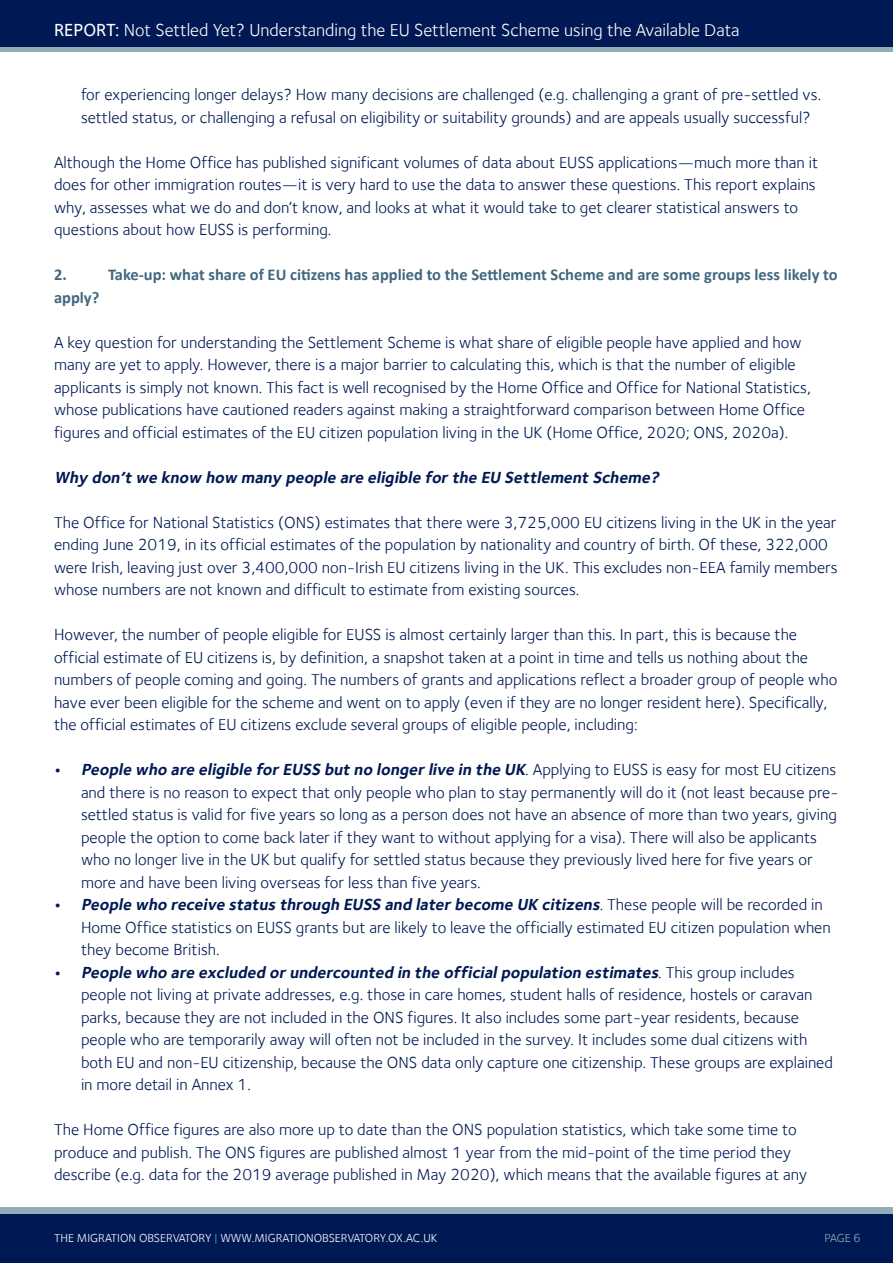
<style>
.page{position:relative;width:893px;height:1263px;background:#fff}
.page>*{position:absolute;margin:0;border:0;box-sizing:border-box;transform-origin:0 0}
.t1{font:18px "Foundry Sterling";color:#fff}
.Body{font:16.5px/22.5px "Foundry Sterling";color:#001954}
.t2{font:700 16.5px "Calibri";color:#40687e}
.Body-2{font:italic 700 16.5px "Foundry Sterling";color:#001954}
.t3{font:12px "Foundry Sterling";color:#fff}
.t4{font:12px "Foundry Sterling";color:#90aeb8}
.s1{font-weight:500}
.s2{font-weight:700}
.s3{font-weight:700;font-style:italic}
.s4{color:#5c9baf}
</style>
<div class="page">
<div style="left:0;top:1213px;width:893px;height:50px;background:#001954"></div>
<div style="left:0;top:1207px;width:893px;height:6px;background:#90aeb8"></div>
<div style="left:0;top:0;width:893px;height:48px;background:#001954"></div>
<hr style="left:0;top:48px;width:893px;height:4px;background:#90aeb8">
<p class="t1" style="left:54px;top:19px;width:687px"><span class="s1">REPORT:</span> Not Settled Yet? Understanding the EU Settlement Scheme using the Available Data</p>
<p class="Body" style="left:81px;top:83px;width:742px">for experiencing longer delays? How many decisions are challenged (e.g. challenging a grant of pre-settled vs. settled status, or challenging a refusal on eligibility or suitability grounds) and are appeals usually successful?</p>
<p class="Body" style="left:54px;top:151px;width:766px">Although the Home Office has published significant volumes of data about EUSS applications—much more than it does for other immigration routes—it is very hard to use the data to answer these questions. This report explains why, assesses what we do and don’t know, and looks at what it would take to get clearer statistical answers to questions about how EUSS is performing.</p>
<h2 class="t2" style="left:54px;top:263px;width:14px">2.</h2>
<h2 class="t2" style="left:108px;top:263px;width:731px">Take-up: what share of EU citizens has applied to the Settlement Scheme and are some groups less likely to</h2>
<h2 class="t2" style="left:54px;top:285px;width:47px">apply?</h2>
<p class="Body" style="left:54px;top:331px;width:759px">A key question for understanding the Settlement Scheme is what share of eligible people have applied and how many are yet to apply. However, there is a major barrier to calculating this, which is that the number of eligible applicants is simply not known. This fact is well recognised by the Home Office and Office for National Statistics, whose publications have cautioned readers against making a straightforward comparison between Home Office figures and official estimates of the EU citizen population living in the UK (Home Office, 2020; ONS, 2020a).</p>
<p class="Body-2" style="left:54px;top:467px;width:610px">Why don’t we know how many people are eligible for the EU Settlement Scheme?</p>
<p class="Body" style="left:54px;top:511px;width:785px">The Office for National Statistics (ONS) estimates that there were 3,725,000 EU citizens living in the UK in the year ending June 2019, in its official estimates of the population by nationality and country of birth. Of these, 322,000 were Irish, leaving just over 3,400,000 non-Irish EU citizens living in the UK. This excludes non-EEA family members whose numbers are not known and difficult to estimate from existing sources.</p>
<p class="Body" style="left:54px;top:623px;width:785px">However, the number of people eligible for EUSS is almost certainly larger than this. In part, this is because the official estimate of EU citizens is, by definition, a snapshot taken at a point in time and tells us nothing about the numbers of people coming and going. The numbers of grants and applications reflect a broader group of people who have ever been eligible for the scheme and went on to apply (even if they are no longer resident here). Specifically, the official estimates of EU citizens exclude several groups of eligible people, including:</p>
<p class="Body" style="left:81px;top:758px;width:759px;text-indent:-27px"><span class="s2">•</span> <span class="s3">People who are eligible for EUSS but no longer live in the UK</span>. A p p l y i n g t o E U S S i s e a sy fo r m o s t E U c i t i z e n s and there is no reason to expect that only people who plan to stay permanently will do it (not least because pre&shy;settled status is valid for five years so long as a person does not have an absence of more than two years, giving people the option to come back later if they want to without applying for a visa). There will also be applicants who no longer live in the UK but qualify for settled status because they previously lived here for five years or more and have been living overseas for less than five years.</p>
<p class="Body" style="left:81px;top:893px;width:751px;text-indent:-27px"><span class="s2">•</span> <span class="s3">People who receive status through EUSS and later become UK citizens</span>. T h e s e p e o p l e w i l l b e re c o rd e d i n<br>Home Office statistics on EUSS grants but are likely to leave the officially estimated EU citizen population when they become British.</p>
<p class="Body" style="left:81px;top:961px;width:753px;text-indent:-27px"><span class="s2">•</span> <span class="s3">People who are excluded or undercounted in the officialpopulation estimates</span>. T h i s g r o u p i n c l u d e s people not living at private addresses, e.g. those in care homes, student halls of residence, hostels or caravan parks, because they are not included in the ONS figures. It also includes some part-year residents, because people who are temporarily away will often not be included in the survey. It includes some dual citizens with both EU and non-EU citizenship, because the ONS data only capture one citizenship. These groups are explained in more detail in Annex 1.</p>
<p class="Body" style="left:54px;top:1118px;width:755px">The Home Office figures are also more up to date than the ONS population statistics, which take some time to produce and publish. The ONS figures are published almost 1 year from the mid-point of the time period they describe (e.g. data for the 2019 average published in May 2020), which means that the available figures at any</p>
<p class="t3" style="left:54px;top:1231px;width:385px">THE MIGRATION OBSERVATORY <span class="s4">|</span> WWW.MIGRATIONOBSERVATORY.OX.AC.UK</p>
<p class="t4" style="left:824px;top:1231px;width:38px">PAGE 6</p>
</div>
